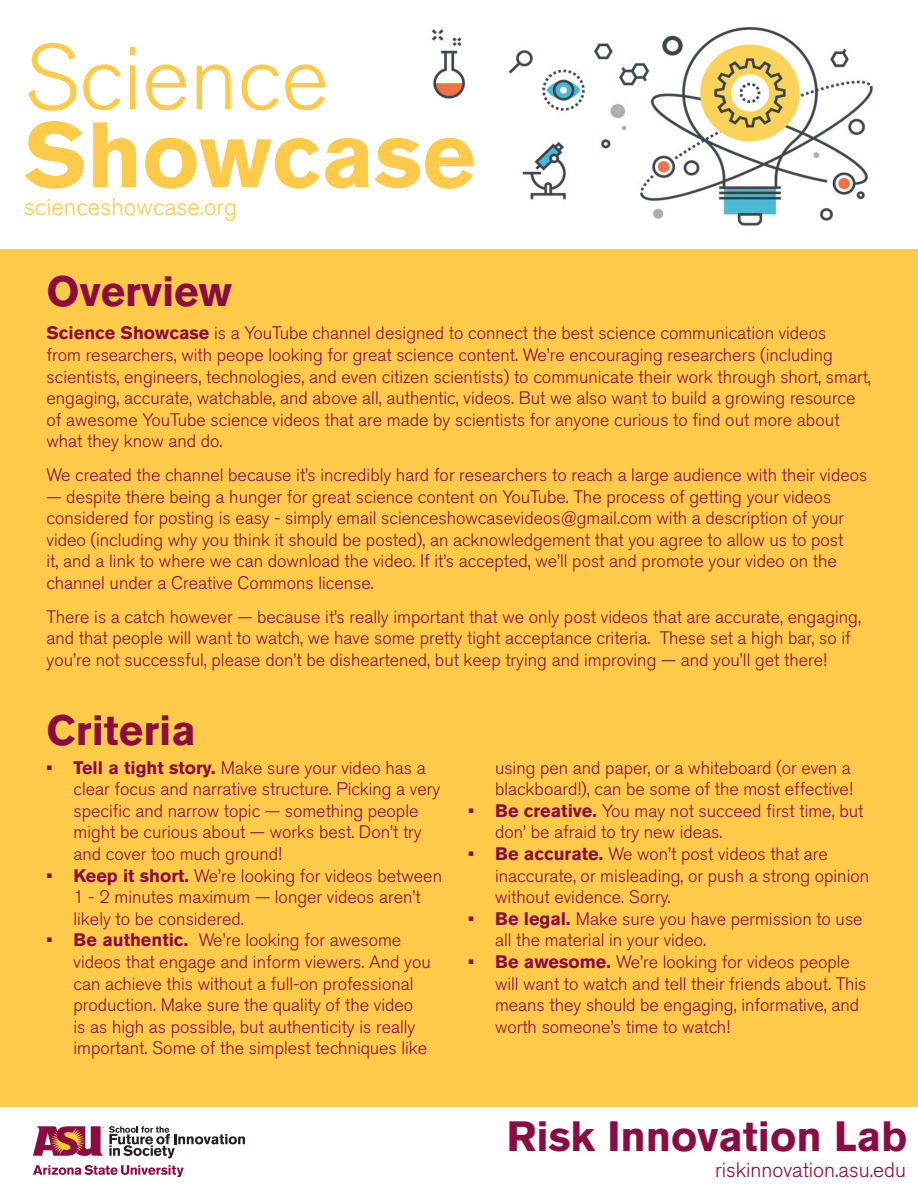
<style>
.page{position:relative;width:918px;height:1188px;background:#fff}
.page>*{position:absolute;margin:0;border:0;box-sizing:border-box;transform-origin:0 0}
.t1{font:700 91.5px "Akzidenz Grotesk Pro";color:#feca4a}
.t2{font:300 91.5px "Akzidenz Grotesk Pro";color:#feca4a}
.t3{font:700 42px "Akzidenz Grotesk Pro";color:#8c0b42}
.t4{font:300 24px "Akzidenz Grotesk Pro";color:#feca4a}
.t5{font:300 21px "Akzidenz Grotesk Pro";color:#8c0b42}
.t6{font:300 18px/21.6px "Akzidenz Grotesk Pro";color:#8c0b42}
.s1{font-weight:700}
</style>
<div class="page">
<img style="left:431px;top:27px;width:442px;height:199px">
<svg style="left:33px;top:1165px;width:151px;height:12px"></svg>
<svg style="left:33px;top:1126px;width:212px;height:32px"></svg>
<div style="left:0;top:250px;width:918px;height:856px;background:#feca4a"></div>
<p class="t2" style="left:24px;top:18px;width:306px">Science</p>
<p class="t1" style="left:24px;top:96px;width:453px">Showcase</p>
<p class="t4" style="left:24px;top:191px;width:215px">scienceshowcase.org</p>
<p class="t3" style="left:46px;top:264px;width:187px">Overview</p>
<p class="t6" style="left:46px;top:322px;width:826px"><span class="s1">Science Showcase</span> is a YouTube channel designed to connect the best science communication videos<br>from researchers, with peope looking for great science content. We’re encouraging researchers (including scientists, engineers, technologies, and even citizen scientists) to communicate their work through short, smart, engaging, accurate, watchable, and above all, authentic, videos. But we also want to build a growing resource of awesome YouTube science videos that are made by scientists for anyone curious to find out more about what they know and do.</p>
<p class="t6" style="left:46px;top:464px;width:822px">We created the channel because it’s incredibly hard for researchers to reach a large audience with their videos</p>
<p class="t6" style="left:46px;top:486px;width:799px">— despite there being a hunger for great science content on YouTube. The process of getting your videos considered for posting is easy - simply email scienceshowcasevideos@gmail.com with a description of your video (including why you think it should be posted), an acknowledgement that you agree to allow us to post it, and a link to where we can download the video. If it’s accepted, we’ll post and promote your video on the channel under a Creative Commons license.</p>
<p class="t6" style="left:46px;top:606px;width:816px">There is a catch however — because it’s really important that we only post videos that are accurate, engaging, and that people will want to watch, we have some pretty tight acceptance criteria. These set a high bar, so if you’re not successful, please don’t be disheartened, but keep trying and improving — and you’ll get there!</p>
<p class="t3" style="left:46px;top:703px;width:151px">Criteria</p>
<p class="t6" style="left:74px;top:757px;width:368px;text-indent:-27px"><span class="s1">• Tell a tight story.</span> Make sure your video has a clear focus and narrative structure. Picking a very specific and narrow topic — something people might be curious about — works best. Don’t try and cover too much ground!</p>
<p class="t6" style="left:74px;top:865px;width:370px;text-indent:-27px"><span class="s1">• Keep it short.</span> We’re looking for videos between<br>1 - 2 minutes maximum — longer videos aren’t likely to be considered.</p>
<p class="t6" style="left:74px;top:929px;width:359px;text-indent:-27px"><span class="s1">• Be authentic.</span> We’re looking for awesome videos that engage and inform viewers. And you can achieve this without a full-on professional production. Make sure the quality of the video<br>is as high as possible, but authenticity is really important. Some of the simplest techniques like</p>
<p class="t6" style="left:495px;top:757px;width:359px">using pen and paper, or a whiteboard (or even a blackboard!), can be some of the most effective!</p>
<p class="t6" style="left:495px;top:800px;width:370px;text-indent:-27px"><span class="s1">• Be creative.</span> You may not succeed first time, but don’ be afraid to try new ideas.</p>
<p class="t6" style="left:495px;top:843px;width:376px;text-indent:-27px"><span class="s1">• Be accurate.</span> We won’t post videos that are inaccurate, or misleading, or push a strong opinion without evidence. Sorry.</p>
<p class="t6" style="left:495px;top:908px;width:369px;text-indent:-27px"><span class="s1">• Be legal.</span> Make sure you have permission to use all the material in your video.</p>
<p class="t6" style="left:495px;top:951px;width:373px;text-indent:-27px"><span class="s1">• Be awesome.</span> We’re looking for videos people will want to watch and tell their friends about. This means they should be engaging, informative, and worth someone’s time to watch!</p>
<p class="t3" style="left:507px;top:1109px;width:402px">Risk Innovation Lab</p>
<p class="t5" style="left:715px;top:1156px;width:192px">riskinnovation.asu.edu</p>
</div>
